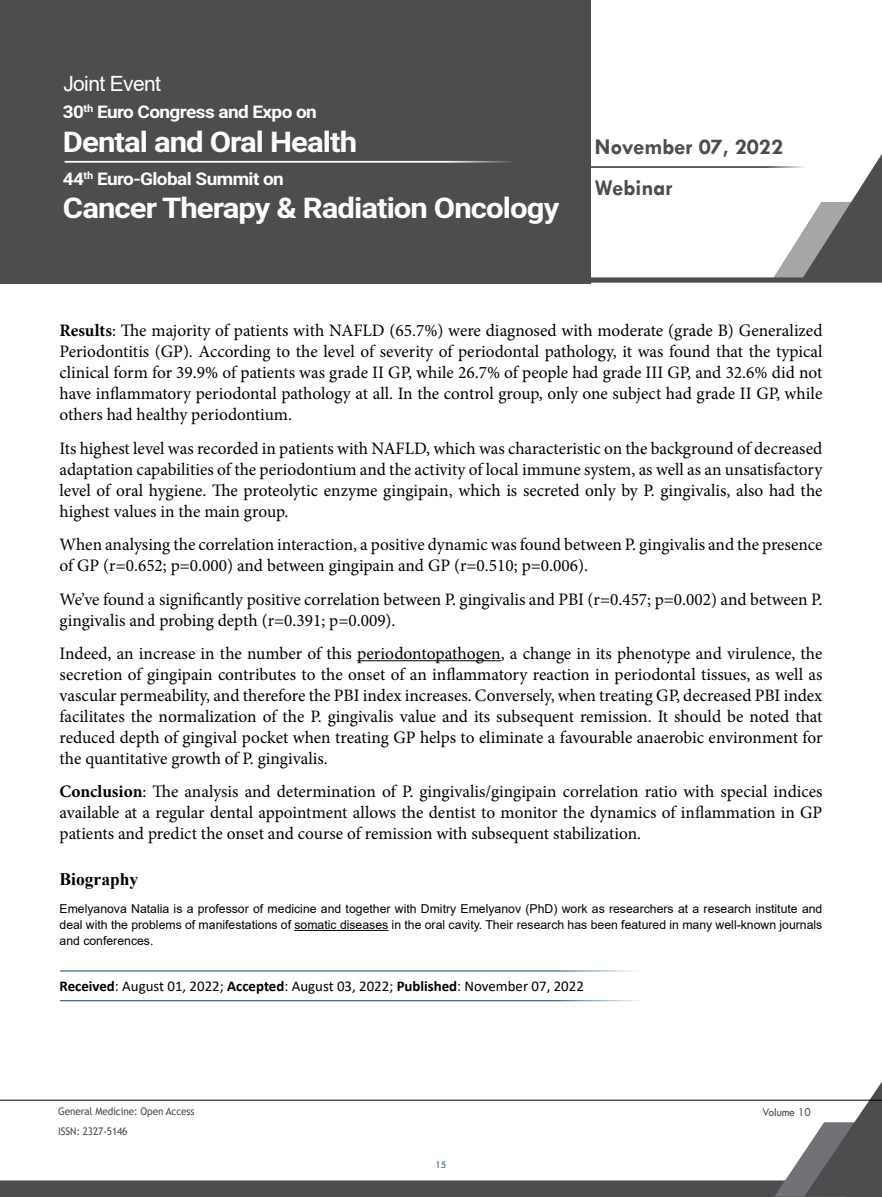
<style>
.page{position:relative;width:882px;height:1197px;background:#fff}
.page>*{position:absolute;margin:0;border:0;box-sizing:border-box;transform-origin:0 0}
.t1{font:700 28.53px "Roboto";letter-spacing:-.03em;color:#fff;scale:1.09 1}
.t2{font:700 22.75px/41.1px "Tw Cen";color:#4d4d4f}
.t3{font:21px "Arial";letter-spacing:-.03em;color:#fff}
.t4{font:17.5px/21px "Minion Pro";color:#000;text-align:justify}
.t5{font:700 17.5px "Roboto";letter-spacing:-.03em;color:#fff;scale:1.09 1}
.t6{font:700 17.5px "Times New Roman";color:#000}
.t7{font:14.88px "Calibri";color:#000}
.t8{font:12.25px/15.8px "Arial";color:#000;text-align:justify}
.t9{font:12.25px "Tw Cen";letter-spacing:-.01em;color:#4d4d4f;scale:.95 1}
.t10{font:10.5px "Trebuchet MS";letter-spacing:-.01em;color:#4d4d4f;scale:.95 1}
.t11{font:10.5px "Tw Cen";color:#15697e;scale:.95 1}
.s1{font-weight:700}
</style>
<div class="page">
<svg style="left:0;top:1081px;width:882px;height:116px"></svg>
<hr style="left:0;top:1100px;width:882px;height:1px;background:#000">
<div style="left:0;top:0;width:590px;height:283px;background:#4d4d4f"></div>
<svg style="left:64px;top:153px;width:818px;height:130px"></svg>
<hr style="left:65px;top:161px;width:477px;height:2px;background:#fff">
<hr style="left:357px;top:660px;width:144px;height:1px;background:#000">
<hr style="left:294px;top:930px;width:94px;height:1px;background:#000">
<hr style="left:60px;top:971px;width:618px;height:1px;background:#004b84">
<hr style="left:60px;top:1000px;width:618px;height:1px;background:#004b84">
<p class="t3" style="left:63px;top:69px;width:99px">Joint Event</p>
<p class="t5" style="left:63px;top:100px;width:235px">30<sup>th</sup> Euro Congress and Expo on</p>
<h1 class="t1" style="left:63px;top:121px;width:271px">Dental and Oral Health</h1>
<p class="t5" style="left:63px;top:166px;width:204px">44<sup>th</sup> Euro-Global Summit on</p>
<h1 class="t1" style="left:63px;top:188px;width:457px">Cancer Therapy &amp; Radiation Oncology</h1>
<h2 class="t2" style="left:595px;top:126px;width:190px">November 07, 2022<br>Webinar</h2>
<p class="t4" style="left:60px;top:320px;width:765px"><span class="s1">Results</span>: The majority of patients with NAFLD (65.7%) were diagnosed with moderate (grade B) Generalized Periodontitis (GP). According to the level of severity of periodontal pathology, it was found that the typical clinical form for 39.9% of patients was grade II GP, while 26.7% of people had grade III GP, and 32.6% did not have inflammatory periodontal pathology at all. In the control group, only one subject had grade II GP, while others had healthy periodontium.</p>
<p class="t4" style="left:60px;top:438px;width:765px">Its highest level was recorded in patients with NAFLD, which was characteristic on the background of decreased adaptation capabilities of the periodontium and the activity of local immune system, as well as an unsatisfactory level of oral hygiene. The proteolytic enzyme gingipain, which is secreted only by P. gingivalis, also had the highest values in the main group.</p>
<p class="t4" style="left:60px;top:534px;width:765px">When analysing the correlation interaction, a positive dynamic was found between P. gingivalis and the presence of GP (r=0.652; p=0.000) and between gingipain and GP (r=0.510; p=0.006).</p>
<p class="t4" style="left:60px;top:589px;width:765px">We’ve found a significantly positive correlation between P. gingivalis and PBI (r=0.457; p=0.002) and between P. gingivalis and probing depth (r=0.391; p=0.009).</p>
<p class="t4" style="left:60px;top:643px;width:764px">Indeed, an increase in the number of this periodontopathogen, a change in its phenotype and virulence, the secretion of gingipain contributes to the onset of an inflammatory reaction in periodontal tissues, as well as vascular permeability, and therefore the PBI index increases. Conversely, when treating GP, decreased PBI index facilitates the normalization of the P. gingivalis value and its subsequent remission. It should be noted that reduced depth of gingival pocket when treating GP helps to eliminate a favourable anaerobic environment for the quantitative growth of P. gingivalis.</p>
<p class="t4" style="left:60px;top:781px;width:765px"><span class="s1">Conclusion</span>: The analysis and determination of P. gingivalis/gingipain correlation ratio with special indices available at a regular dental appointment allows the dentist to monitor the dynamics of inflammation in GP patients and predict the onset and course of remission with subsequent stabilization.</p>
<p class="t6" style="left:60px;top:867px;width:80px">Biography</p>
<p class="t8" style="left:60px;top:901px;width:764px">Emelyanova Natalia is a professor of medicine and together with Dmitry Emelyanov (PhD) work as researchers at a research institute and deal with the problems of manifestations of somatic diseases in the oral cavity. Their research has been featured in many well-known journals and conferences.</p>
<p class="t7" style="left:60px;top:976px;width:526px"><span class="s1">Received</span>: August 01, 2022; <span class="s1">Accepted</span>: August 03, 2022; <span class="s1">Published</span>: November 07, 2022</p>
<p class="t10" style="left:58px;top:1105px;width:145px">General Medicine: Open Access</p>
<p class="t9" style="left:762px;top:1104px;width:53px">Volume 10</p>
<p class="t10" style="left:58px;top:1125px;width:75px">ISSN: 2327-5146</p>
<p class="t11" style="left:436px;top:1159px;width:13px">15</p>
</div>
